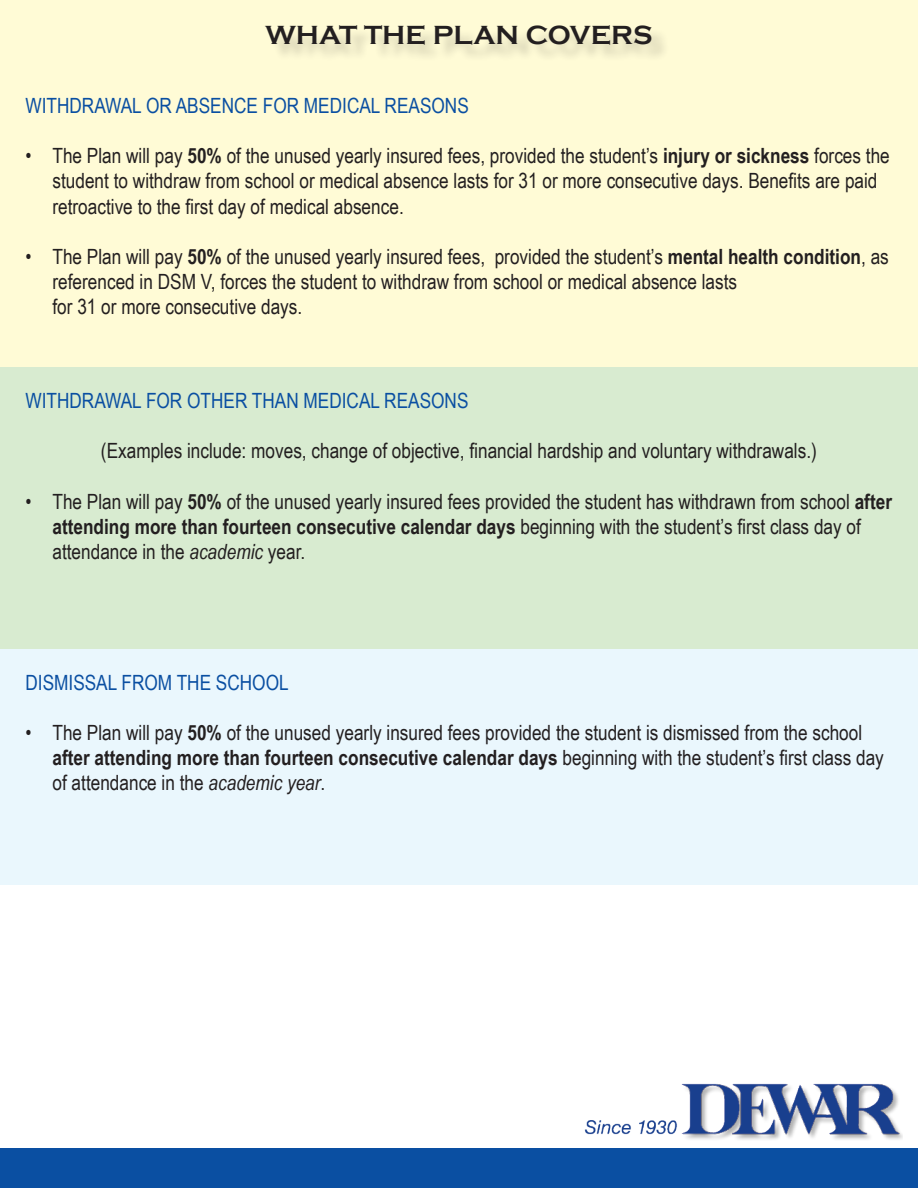
<style>
.page{position:relative;width:918px;height:1188px;background:#fff}
.page>*{position:absolute;margin:0;border:0;box-sizing:border-box;transform-origin:0 0}
.t1{font:700 27px "Copperplate Gothic";color:#231f20}
.t2{font:21px/25.2px "Arial Narrow";color:#231f20}
.t3{font:21px "Arial Narrow";color:#0a4fa2}
.s1{font-weight:700}
.s2{font-style:italic}
</style>
<div class="page">
<div style="left:0;top:1148px;width:918px;height:40px;background:#0a4fa2"></div>
<div style="left:0;top:0;width:918px;height:367px;background:#fffbd6"></div>
<div style="left:0;top:367px;width:918px;height:282px;background:#d8ebd0"></div>
<div style="left:0;top:649px;width:918px;height:236px;background:#eaf7fd"></div>
<div style="left:269px;top:28px;width:401px;height:35px;background:#231f20;opacity:.2"></div>
<img style="left:584px;top:1083px;width:319px;height:57px">
<p class="t1" style="left:266px;top:20px;width:388px">WHAT THE PLAN COVERS</p>
<p class="t3" style="left:26px;top:90px;width:445px">WITHDRAWAL OR ABSENCE FOR MEDICAL REASONS</p>
<p class="t2" style="left:52px;top:142px;width:839px;text-indent:-27px">• The Plan will pay <span class="s1">50%</span> of the unused yearly insured fees, provided the student’s <span class="s1">injury or sickness</span> forces the student to withdraw from school or medical absence lasts for 31 or more consecutive days. Benefits are paid retroactive to the first day of medical absence.</p>
<p class="t2" style="left:52px;top:243px;width:838px;text-indent:-27px">• The Plan will pay <span class="s1">50%</span> of the unused yearly insured fees, provided the student’s <span class="s1">mental health condition</span>, as referenced in DSM V, forces the student to withdraw from school or medical absence lasts<br>for 31 or more consecutive days.</p>
<p class="t3" style="left:26px;top:385px;width:445px">WITHDRAWAL FOR OTHER THAN MEDICAL REASONS</p>
<p class="t2" style="left:101px;top:438px;width:717px">(Examples include: moves, change of objective, financial hardship and voluntary withdrawals.)</p>
<p class="t2" style="left:52px;top:488px;width:841px;text-indent:-27px">• The Plan will pay <span class="s1">50%</span> of the unused yearly insured fees provided the student has withdrawn from school <span class="s1">after attending more than fourteen consecutive calendar days</span> beginning with the student’s first class day of attendance in the <span class="s2">academic</span> year.</p>
<p class="t3" style="left:26px;top:667px;width:265px">DISMISSAL FROM THE SCHOOL</p>
<p class="t2" style="left:52px;top:719px;width:833px;text-indent:-27px">• The Plan will pay <span class="s1">50%</span> of the unused yearly insured fees provided the student is dismissed from the school <span class="s1">after attending more than fourteen consecutive calendar days</span> beginning with the student’s first class day of attendance in the <span class="s2">academic year</span>.</p>
</div>
